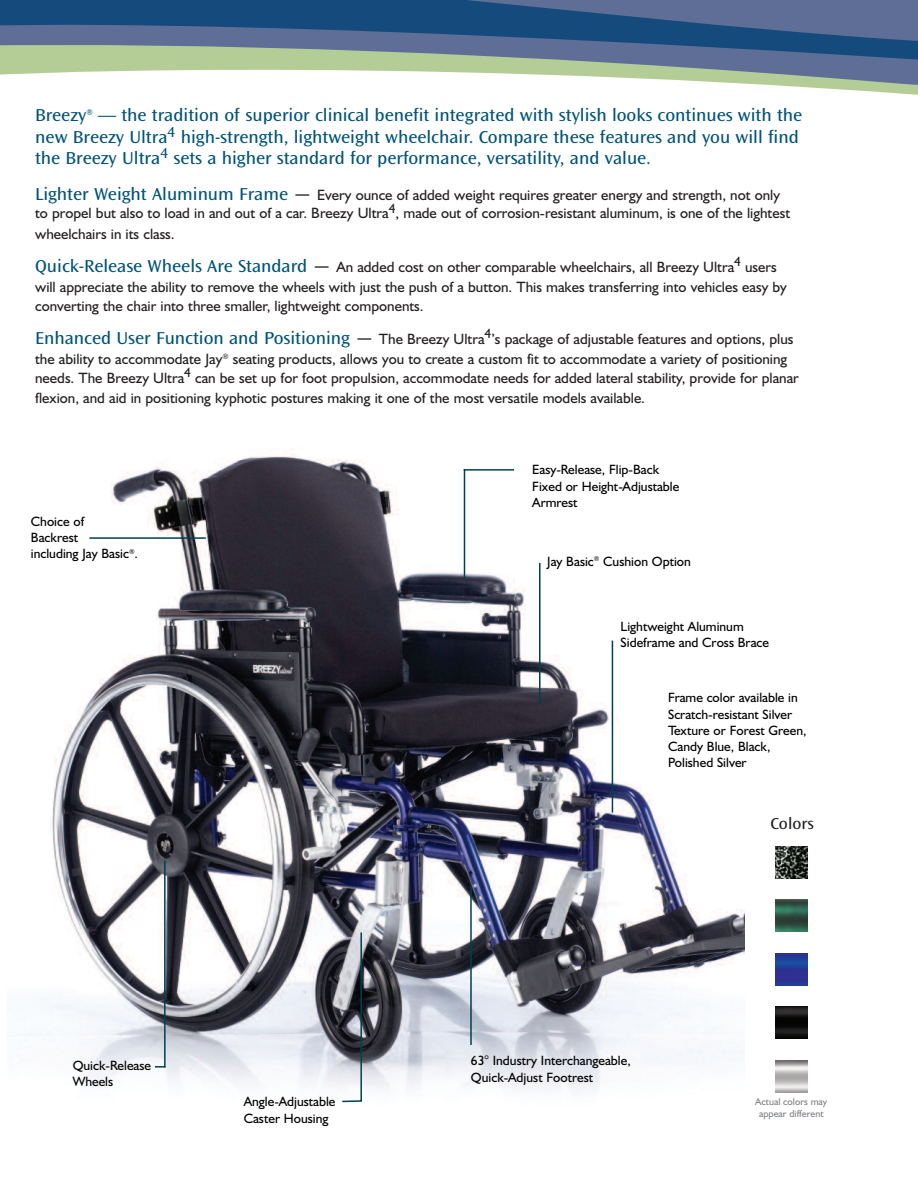
<style>
.page{position:relative;width:918px;height:1188px;background:#fff}
.page>*{position:absolute;margin:0;border:0;box-sizing:border-box;transform-origin:0 0}
.t1{font:18px/21.6px "Ocean Sans MM.403.wt.572.wd";color:#015379}
.t2{font:16.5px "Ocean Sans MM.403.wt.572.wd";color:#231f20}
.t3{font:15px/19.5px "Humanist 521 BT";color:#231f20}
.t4{font:13.5px/16.2px "Humanist 521 BT";color:#010100}
.t5{font:10.05px/12px "Humanist 521 BT";color:#808285;text-align:center}
.s1{font-family:"Ocean Sans MM.403.wt.572.wd";font-size:18px;color:#015379}
.s2{font-family:"Helvetica";font-size:18px}
</style>
<div class="page">
<svg style="left:0;top:0;width:918px;height:42px;background:#345987"></svg>
<svg style="left:0;top:42px;width:918px;height:53px"></svg>
<img style="left:7px;top:449px;width:738px;height:644px">
<hr style="left:89px;top:537px;width:117px;height:2px;background:#004051">
<hr style="left:612px;top:641px;width:1px;height:172px;background:#004051">
<hr style="left:470px;top:885px;width:2px;height:160px;background:#004051">
<svg style="left:341px;top:931px;width:22px;height:172px;background:#898e96"></svg>
<hr style="left:164px;top:861px;width:2px;height:206px;background:#004051">
<svg style="left:155px;top:1066px;width:11px;height:2px"></svg>
<hr style="left:464px;top:469px;width:50px;height:2px;background:#004051">
<hr style="left:464px;top:469px;width:1px;height:109px;background:#004051">
<hr style="left:539px;top:563px;width:2px;height:142px;background:#004051">
<img style="left:775px;top:846px;width:32px;height:32px">
<img style="left:775px;top:900px;width:32px;height:32px">
<img style="left:775px;top:953px;width:32px;height:32px">
<img style="left:775px;top:1060px;width:32px;height:32px">
<img style="left:775px;top:1007px;width:32px;height:32px">
<p class="t1" style="left:35px;top:106px;width:769px">Breezy<sup>®</sup> — the tradition of superior clinical benefit integrated with stylish looks continues with the new Breezy Ultra<sup>4</sup> high-strength, lightweight wheelchair. Compare these features and you will find the Breezy Ultra<sup>4</sup> sets a higher standard for performance, versatility, and value.</p>
<p class="t3" style="left:35px;top:187px;width:757px;line-height:18.8px"><span class="s1">Lighter Weight Aluminum Frame</span> <span class="s2">—</span> Every ounce of added weight requires greater energy and strength, not only to propel but also to load in and out of a car. Breezy Ultra<sup>4</sup>, made out of corrosion-resistant aluminum, is one of the lightest</p>
<p class="t3" style="left:35px;top:226px;width:141px">wheelchairs in its class.</p>
<p class="t3" style="left:35px;top:259px;width:753px"><span class="s1">Quick-Release Wheels Are Standard</span> <span class="s2">—</span> An added cost on other comparable wheelchairs, all Breezy Ultra<sup>4</sup> users will appreciate the ability to remove the wheels with just the push of a button. This makes transferring into vehicles easy by converting the chair into three smaller, lightweight components.</p>
<p class="t3" style="left:35px;top:331px;width:765px"><span class="s1">Enhanced User Function and Positioning</span> <span class="s2">—</span> The Breezy Ultra<sup>4</sup>’s package of adjustable features and options, plus the ability to accommodate Jay<sup>®</sup> seating products, allows you to create a custom fit to accommodate a variety of positioning needs. The Breezy Ultra<sup>4</sup> can be set up for foot propulsion, accommodate needs for added lateral stability, provide for planar flexion, and aid in positioning kyphotic postures making it one of the most versatile models available.</p>
<p class="t4" style="left:31px;top:515px;width:109px">Choice of<br>Backrest<br>including Jay Basic<sup>®</sup>.</p>
<p class="t4" style="left:73px;top:1059px;width:80px">Quick-Release<br>Wheels</p>
<p class="t4" style="left:532px;top:463px;width:149px">Easy-Release, Flip-Back<br>Fixed or Height-Adjustable<br>Armrest</p>
<p class="t4" style="left:547px;top:555px;width:145px">Jay Basic<sup>®</sup> Cushion Option</p>
<p class="t4" style="left:621px;top:620px;width:150px">Lightweight Aluminum<br>Sideframe and Cross Brace</p>
<p class="t4" style="left:668px;top:691px;width:140px">Frame color available in<br>Scratch-resistant Silver<br>Texture or Forest Green,<br>Candy Blue, Black,<br>Polished Silver</p>
<p class="t4" style="left:471px;top:1054px;width:161px">63° Industry Interchangeable,<br>Quick-Adjust Footrest</p>
<p class="t2" style="left:771px;top:817px;width:45px">Colors</p>
<p class="t4" style="left:244px;top:1095px;width:93px">Angle-Adjustable<br>Caster Housing</p>
<p class="t5" style="left:755px;top:1097px;width:74px">Actual colors may appear different</p>
</div>
